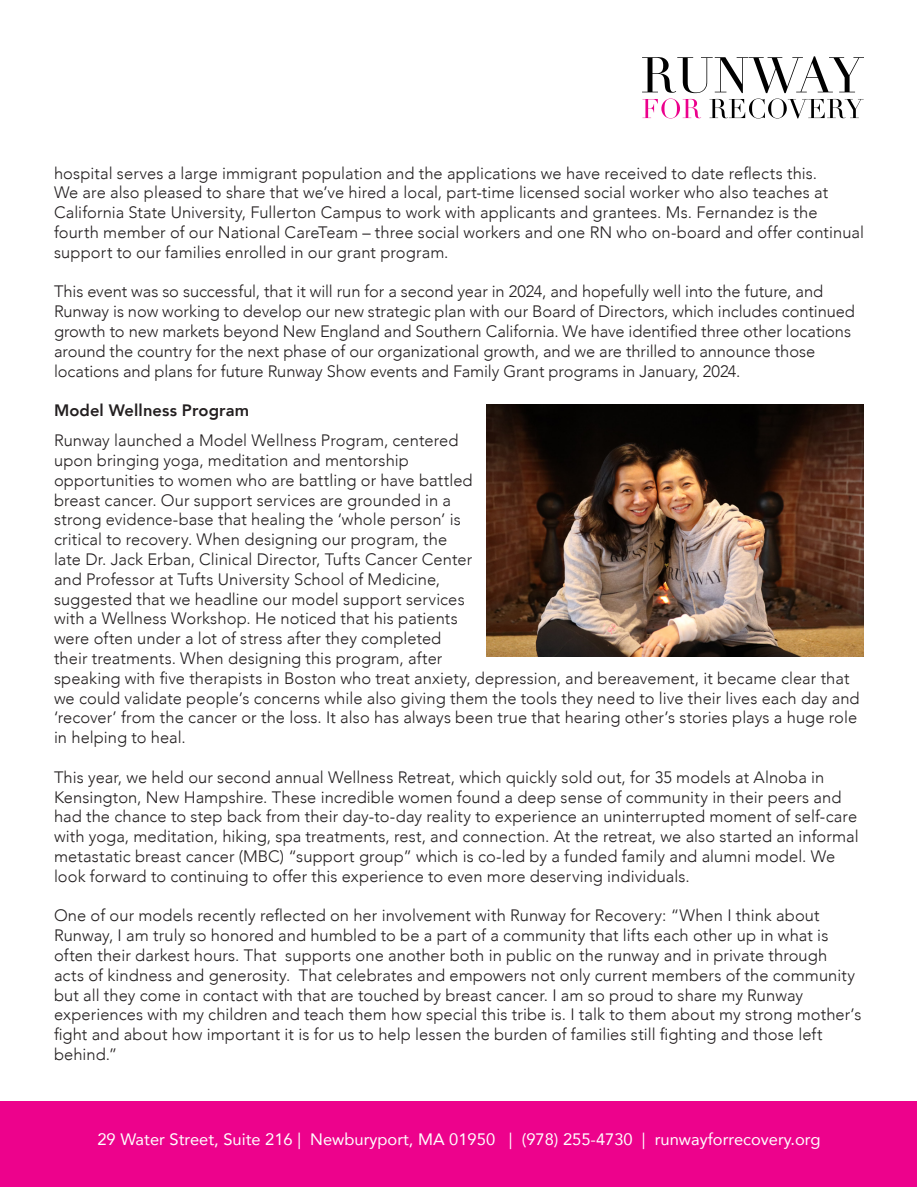
<style>
.page{position:relative;width:918px;height:1188px;background:#fff}
.page>*{position:absolute;margin:0;border:0;box-sizing:border-box;transform-origin:0 0}
.t1{font:300 16.5px/19.8px "Avenir";letter-spacing:.005em;color:#231f20}
.t2{font:16.5px "Avenir";color:#fff}
.t3{font:800 16.5px "Avenir";letter-spacing:.01em;color:#231f20}
</style>
<div class="page">
<div style="left:1px;top:1102px;width:916px;height:85px;background:#ed028c"></div>
<svg style="left:642px;top:56px;width:222px;height:37px"></svg>
<svg style="left:642px;top:99px;width:59px;height:19px"></svg>
<svg style="left:709px;top:99px;width:155px;height:19px"></svg>
<img style="left:486px;top:404px;width:378px;height:252px">
<p class="t1" style="left:54px;top:163px;width:812px">hospital serves a large immigrant population and the applications we have received to date reflects this.<br>We are also pleased to share that we’ve hired a local, part-time licensed social worker who also teaches at California State University, Fullerton Campus to work with applicants and grantees. Ms. Fernandez is the fourth member of our National CareTeam – three social workers and one RN who on-board and offer continual support to our families enrolled in our grant program.</p>
<p class="t1" style="left:54px;top:282px;width:803px">This event was so successful, that it will run for a second year in 2024, and hopefully well into the future, and Runway is now working to develop our new strategic plan with our Board of Directors, which includes continued growth to new markets beyond New England and Southern California. We have identified three other locations around the country for the next phase of our organizational growth, and we are thrilled to announce those locations and plans for future Runway Show events and Family Grant programs in January, 2024.</p>
<p class="t3" style="left:54px;top:398px;width:197px">Model Wellness Program</p>
<p class="t1" style="left:54px;top:431px;width:807px">Runway launched a Model Wellness Program, centered<br>upon bringing yoga, meditation and mentorship<br>opportunities to women who are battling or have battled<br>breast cancer. Our support services are grounded in a<br>strong evidence-base that healing the ‘whole person’ is<br>critical to recovery. When designing our program, the<br>late Dr. Jack Erban, Clinical Director, Tufts Cancer Center<br>and Professor at Tufts University School of Medicine,<br>suggested that we headline our model support services<br>with a Wellness Workshop. He noticed that his patients<br>were often under a lot of stress after they completed<br>their treatments. When designing this program, after<br>speaking with five therapists in Boston who treat anxiety, depression, and bereavement, it became clear that we could validate people’s concerns while also giving them the tools they need to live their lives each day and ‘recover’ from the cancer or the loss. It also has always been true that hearing other’s stories plays a huge role in helping to heal.</p>
<p class="t1" style="left:54px;top:767px;width:806px">This year, we held our second annual Wellness Retreat, which quickly sold out, for 35 models at Alnoba in Kensington, New Hampshire. These incredible women found a deep sense of community in their peers and had the chance to step back from their day-to-day reality to experience an uninterrupted moment of self-care with yoga, meditation, hiking, spa treatments, rest, and connection. At the retreat, we also started an informal metastatic breast cancer (MBC) “support group” which is co-led by a funded family and alumni model. We look forward to continuing to offer this experience to even more deserving individuals.</p>
<p class="t1" style="left:54px;top:906px;width:809px">One of our models recently reflected on her involvement with Runway for Recovery: “When I think about Runway, I am truly so honored and humbled to be a part of a community that lifts each other up in what is often their darkest hours. That supports one another both in public on the runway and in private through acts of kindness and generosity. That celebrates and empowers not only current members of the community but all they come in contact with that are touched by breast cancer. I am so proud to share my Runway experiences with my children and teach them how special this tribe is. I talk to them about my strong mother’s fight and about how important it is for us to help lessen the burden of families still fighting and those left behind.”</p>
<p class="t2" style="left:97px;top:1126px;width:725px">29 Water Street, Suite 216 | Newburyport, MA 01950 | (978) 255-4730 | runwayforrecovery.org</p>
</div>
